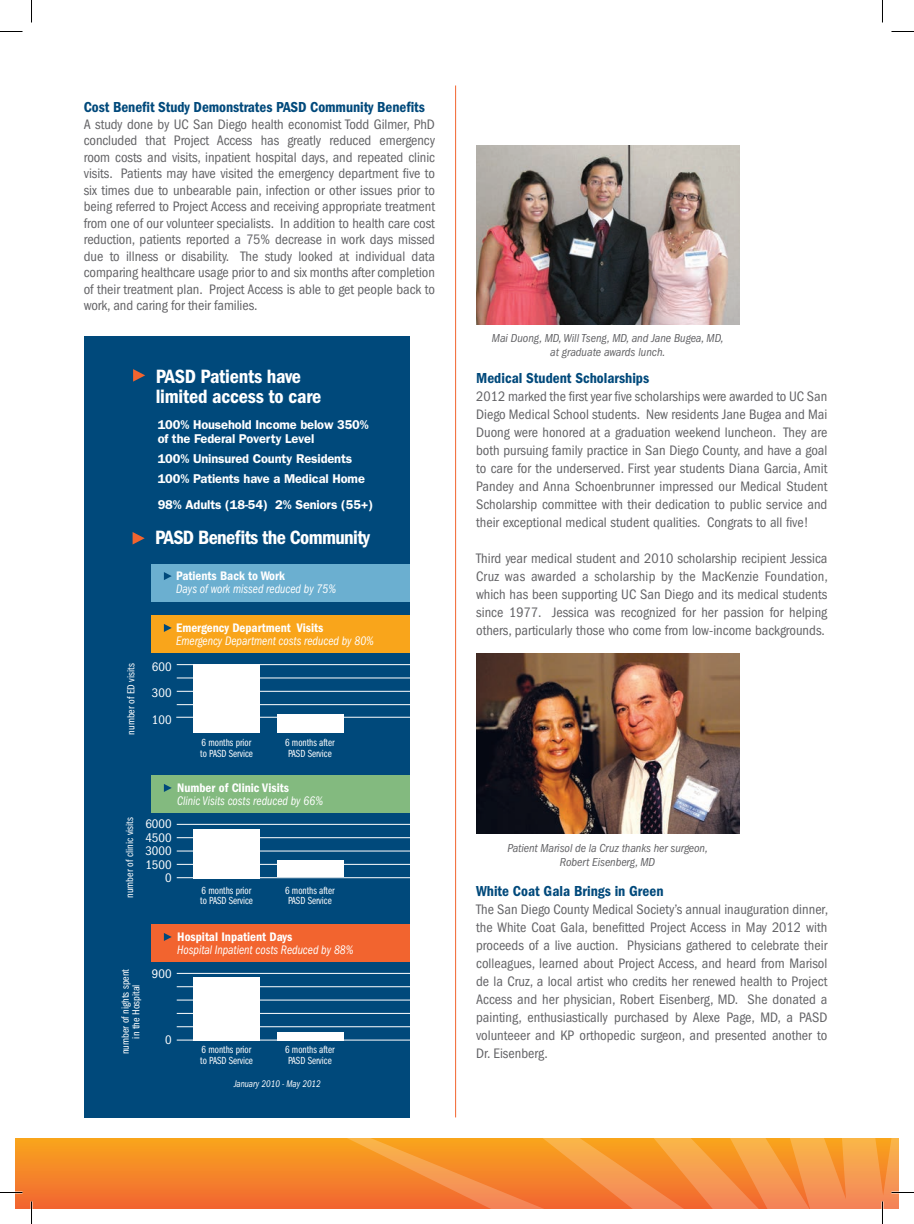
<style>
.page{position:relative;width:914px;height:1224px;background:#fff}
.page>*{position:absolute;margin:0;border:0;box-sizing:border-box;transform-origin:0 0}
.t1{font:600 condensed 19.95px/20px "Franklin Gothic";letter-spacing:-.01em;color:#fff}
.t2{font:600 condensed 19.95px "Franklin Gothic";letter-spacing:-.03em;color:#fff}
.t3{font:600 condensed 15px "Franklin Gothic LT";color:#00497b}
.t4{font:condensed 14.25px/18px "Franklin Gothic LT";color:#636366;text-align:justify}
.t5{font:600 12.9px/14.2px "Franklin Gothic";letter-spacing:-.01em;color:#fff}
.t6{font:italic condensed 12.9px "Franklin Gothic LT";color:#fff;scale:.9 1}
.t7{font:600 condensed 12.9px "Franklin Gothic";color:#fff}
.t8{font:condensed 12.9px/13.4px "Franklin Gothic";color:#fff;text-align:right}
.t9{font:italic condensed 12px/13.5px "Franklin Gothic LT";letter-spacing:-.005em;color:#636366;text-align:center}
.t10{font:10.65px/10.6px "Franklin Gothic LT Book Cmpr";color:#fff}
.t11{font:10.65px/10.6px "Franklin Gothic LT Book Cmpr";color:#fff;text-align:center;scale:1.1 1}
.t12{font:italic condensed 10.05px "Franklin Gothic LT";color:#fff;scale:.9 1}
</style>
<div class="page">
<div style="left:15px;top:1138px;width:867px;height:71px;background:linear-gradient(to bottom,#f9a61d,#f16433)"></div>
<svg style="left:168px;top:664px;width:730px;height:545px"></svg>
<img style="left:476px;top:145px;width:263px;height:180px">
<img style="left:476px;top:654px;width:263px;height:179px">
<div style="left:84px;top:336px;width:327px;height:781px;background:#00497b"></div>
<div style="left:151px;top:564px;width:265px;height:38px;background:#6bafd0"></div>
<svg style="left:133px;top:369px;width:12px;height:13px"></svg>
<hr style="left:177px;top:664px;width:240px;height:1px;background:#fff">
<hr style="left:177px;top:678px;width:240px;height:1px;background:#fff">
<hr style="left:177px;top:691px;width:240px;height:1px;background:#fff">
<hr style="left:176px;top:717px;width:241px;height:1px;background:#fff">
<div style="left:151px;top:775px;width:263px;height:38px;background:#83ba7f"></div>
<svg style="left:164px;top:784px;width:8px;height:8px"></svg>
<div style="left:193px;top:829px;width:67px;height:49px;background:#fff"></div>
<div style="left:277px;top:861px;width:66px;height:16px;background:#fff"></div>
<hr style="left:177px;top:824px;width:240px;height:1px;background:#fff">
<hr style="left:177px;top:837px;width:240px;height:1px;background:#fff">
<hr style="left:177px;top:851px;width:240px;height:1px;background:#fff">
<hr style="left:177px;top:864px;width:240px;height:1px;background:#fff">
<hr style="left:177px;top:877px;width:240px;height:1px;background:#fff">
<div style="left:151px;top:924px;width:265px;height:38px;background:#f2642f"></div>
<svg style="left:164px;top:933px;width:8px;height:8px"></svg>
<div style="left:193px;top:977px;width:67px;height:63px;background:#fff"></div>
<div style="left:277px;top:1032px;width:66px;height:8px;background:#fff"></div>
<hr style="left:177px;top:973px;width:240px;height:1px;background:#fff">
<hr style="left:177px;top:986px;width:240px;height:1px;background:#fff">
<hr style="left:177px;top:1000px;width:240px;height:1px;background:#fff">
<hr style="left:177px;top:1013px;width:240px;height:1px;background:#fff">
<hr style="left:177px;top:1026px;width:240px;height:1px;background:#fff">
<hr style="left:177px;top:1040px;width:240px;height:1px;background:#fff">
<div style="left:193px;top:665px;width:67px;height:68px;background:#fff"></div>
<div style="left:277px;top:714px;width:66px;height:19px;background:#fff"></div>
<div style="left:152px;top:615px;width:264px;height:38px;background:#f9a51b"></div>
<svg style="left:164px;top:624px;width:8px;height:8px"></svg>
<svg style="left:164px;top:572px;width:8px;height:8px"></svg>
<svg style="left:133px;top:532px;width:12px;height:13px"></svg>
<hr style="left:177px;top:704px;width:240px;height:1px;background:#fff">
<div style="left:410px;top:325px;width:51px;height:806px;background:#fff"></div>
<hr style="left:455px;top:86px;width:1px;height:1031px;background:#f2642f">
<hr style="left:881px;top:1202px;width:2px;height:22px;background:#fff">
<svg style="left:0;top:31px;width:22px;height:1px"></svg>
<svg style="left:891px;top:31px;width:23px;height:1px"></svg>
<svg style="left:0;top:1192px;width:22px;height:1px"></svg>
<svg style="left:891px;top:1192px;width:23px;height:1px"></svg>
<svg style="left:31px;top:0;width:1px;height:22px"></svg>
<svg style="left:31px;top:1202px;width:1px;height:22px"></svg>
<svg style="left:882px;top:0;width:1px;height:22px"></svg>
<svg style="left:882px;top:1202px;width:1px;height:22px"></svg>
<p class="t3" style="left:84px;top:99px;width:342px">Cost Benefit Study Demonstrates PASD Community Benefits</p>
<p class="t4" style="left:84px;top:116px;width:353px;line-height:16.5px">A study done by UC San Diego health economist Todd Gilmer, PhD concluded that Project Access has greatly reduced emergency room costs and visits, inpatient hospital days, and repeated clinic visits. Patients may have visited the emergency department five to six times due to unbearable pain, infection or other issues prior to being referred to Project Access and receiving appropriate treatment from one of our volunteer specialists. In addition to health care cost reduction, patients reported a 75% decrease in work days missed due to illness or disability. The study looked at individual data comparing healthcare usage prior to and six months after completion of their treatment plan. Project Access is able to get people back to work, and caring for their families.</p>
<h1 class="t1" style="left:156px;top:366px;width:167px">PASD Patients have limited access to care</h1>
<p class="t5" style="left:158px;top:417px;width:212px">100% Household Income below 350% of the Federal Poverty Level</p>
<p class="t5" style="left:158px;top:449px;width:209px;line-height:20px">100% Uninsured County Residents<br>100% Patients have a Medical Home</p>
<p class="t5" style="left:158px;top:497px;width:217px">98% Adults (18-54) 2% Seniors (55+)</p>
<h1 class="t2" style="left:155px;top:526px;width:216px">PASD Benefits the Community</h1>
<p class="t7" style="left:176px;top:569px;width:110px">Patients Back to Work</p>
<p class="t6" style="left:176px;top:582px;width:179px">Days of work missed reduced by 75%</p>
<p class="t11" style="left:126px;top:735px;width:66px;rotate:-90deg">number of ED visits</p>
<p class="t11" style="left:125px;top:898px;width:75px;rotate:-90deg">number of clinic visits</p>
<p class="t7" style="left:176px;top:620px;width:149px">Emergency Department Visits</p>
<p class="t6" style="left:176px;top:633px;width:221px">Emergency Department costs reduced by 80%</p>
<p class="t8" style="left:152px;top:653px;width:21px;line-height:26.7px;text-align:justify">600<br>300<br>100</p>
<p class="t10" style="left:200px;top:737px;width:54px">6 months prior to PASD Service</p>
<p class="t10" style="left:285px;top:737px;width:51px">6 months after<br>PASD Service</p>
<p class="t7" style="left:177px;top:780px;width:113px">Number of Clinic Visits</p>
<p class="t6" style="left:177px;top:793px;width:163px">Clinic Visits costs reduced by 66%</p>
<p class="t8" style="left:145px;top:818px;width:28px">6000<br>4500<br>3000<br>1500<br>0</p>
<p class="t10" style="left:200px;top:885px;width:54px">6 months prior to PASD Service</p>
<p class="t10" style="left:285px;top:885px;width:51px">6 months after<br>PASD Service</p>
<p class="t7" style="left:177px;top:929px;width:117px">Hospital Inpatient Days</p>
<p class="t6" style="left:177px;top:942px;width:197px">Hospital Inpatient costs Reduced by 88%</p>
<p class="t11" style="left:120px;top:1054px;width:79px;rotate:-90deg">number of nights spent in the Hospital</p>
<p class="t8" style="left:152px;top:967px;width:21px">900</p>
<p class="t8" style="left:165px;top:1033px;width:8px">0</p>
<p class="t10" style="left:200px;top:1044px;width:54px">6 months prior to PASD Service</p>
<p class="t12" style="left:234px;top:1078px;width:98px">January 2010 - May 2012</p>
<p class="t10" style="left:285px;top:1044px;width:51px">6 months after<br>PASD Service</p>
<p class="t9" style="left:492px;top:332px;width:233px">Mai Duong, MD, Will Tseng, MD, and Jane Bugea, MD, at graduate awards lunch.</p>
<p class="t3" style="left:476px;top:370px;width:174px">Medical Student Scholarships</p>
<p class="t4" style="left:476px;top:388px;width:353px">2012 marked the first year five scholarships were awarded to UC San Diego Medical School students. New residents Jane Bugea and Mai Duong were honored at a graduation weekend luncheon. They are both pursuing family practice in San Diego County, and have a goal to care for the underserved. First year students Diana Garcia, Amit Pandey and Anna Schoenbrunner impressed our Medical Student Scholarship committee with their dedication to public service and their exceptional medical student qualities. Congrats to all five!</p>
<p class="t4" style="left:476px;top:550px;width:353px">Third year medical student and 2010 scholarship recipient Jessica Cruz was awarded a scholarship by the MacKenzie Foundation, which has been supporting UC San Diego and its medical students since 1977. Jessica was recognized for her passion for helping others, particularly those who come from low-income backgrounds.</p>
<p class="t9" style="left:507px;top:842px;width:202px">Patient Marisol de la Cruz thanks her surgeon,<br>Robert Eisenberg, MD</p>
<p class="t3" style="left:476px;top:882px;width:189px">White Coat Gala Brings in Green</p>
<p class="t4" style="left:476px;top:900px;width:353px">The San Diego County Medical Society’s annual inauguration dinner, the White Coat Gala, benefitted Project Access in May 2012 with proceeds of a live auction. Physicians gathered to celebrate their colleagues, learned about Project Access, and heard from Marisol de la Cruz, a local artist who credits her renewed health to Project Access and her physician, Robert Eisenberg, MD. She donated a painting, enthusiastically purchased by Alexe Page, MD, a PASD volunteeer and KP orthopedic surgeon, and presented another to Dr. Eisenberg.</p>
</div>
